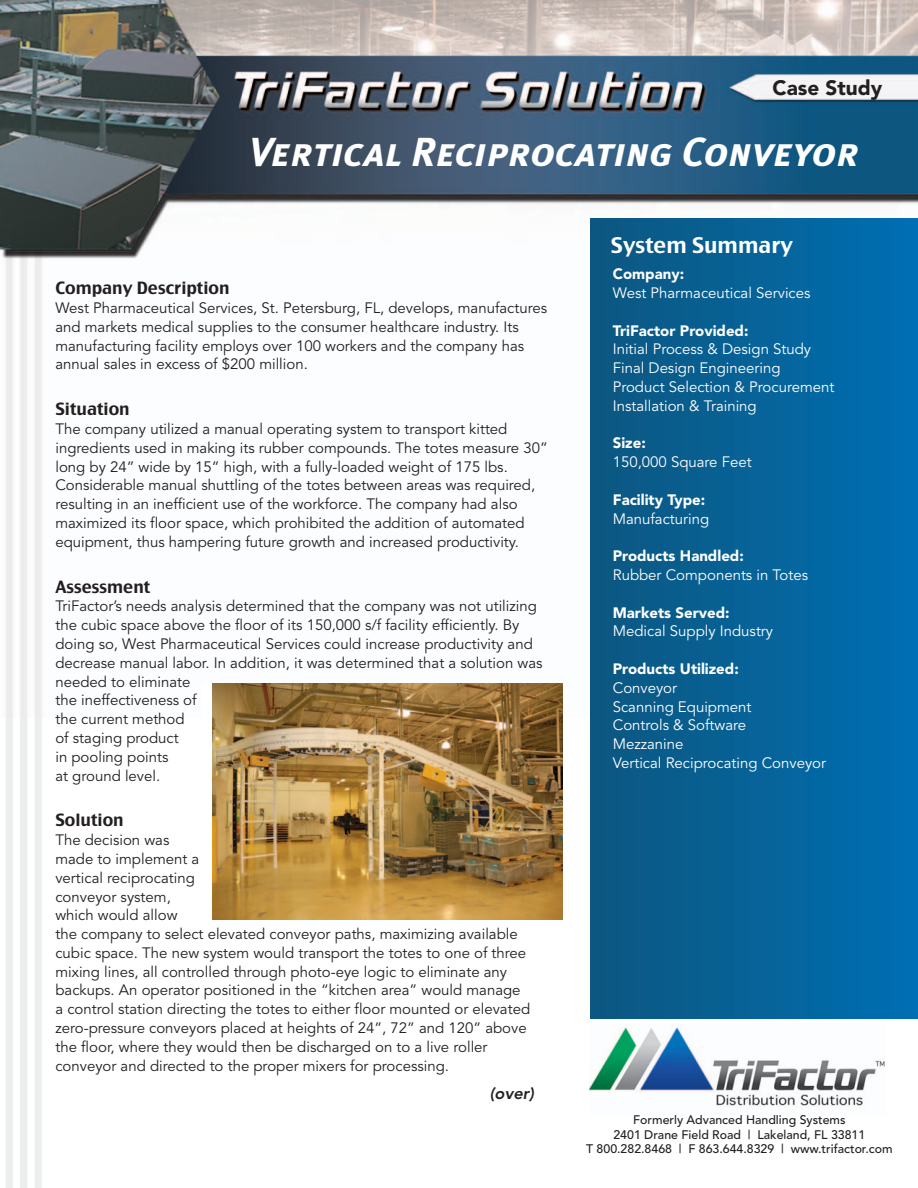
<style>
.page{position:relative;width:918px;height:1188px;background:#fff}
.page>*{position:absolute;margin:0;border:0;box-sizing:border-box;transform-origin:0 0}
.t1{font:italic 40.5px "Meta Plus Bold Caps";color:#fff}
.t2{font:21px "Charcoal CY";color:#fff}
.t3{font:900 20.7px "Avenir";color:#231f20}
.t4{font:16.5px "Charcoal CY";color:#231f20}
.t5{font:800 16.5px "Avenir";color:#231f20}
.t6{font:15px/18.8px "Avenir";color:#231f20}
.t7{font:15px/18.8px "Avenir";color:#fff}
.t8{font:900 15px "Avenir";color:#fff}
.t9{font:500 12.3px/14.5px "Avenir";color:#231f20;text-align:center}
</style>
<div class="page">
<img style="left:0;top:0;width:918px;height:718px">
<img style="left:6px;top:718px;width:912px;height:470px">
<img style="left:589px;top:1024px;width:296px;height:91px">
<div style="left:590px;top:219px;width:328px;height:799px;background:linear-gradient(to right,#0d567f,#006fb3)"></div>
<div style="left:202px;top:683px;width:361px;height:236px;background:#fff"></div>
<img style="left:212px;top:683px;width:351px;height:236px">
<h3 class="t3" style="left:773px;top:79px;width:111px">Case Study</h3>
<h1 class="t1" style="left:249px;top:129px;width:612px">Vertical Reciprocating Conveyor</h1>
<p class="t4" style="left:55px;top:279px;width:176px">Company Description</p>
<p class="t6" style="left:55px;top:300px;width:493px">West Pharmaceutical Services, St. Petersburg, FL, develops, manufactures and markets medical supplies to the consumer healthcare industry. Its manufacturing facility employs over 100 workers and the company has annual sales in excess of $200 million.</p>
<p class="t4" style="left:55px;top:400px;width:76px">Situation</p>
<p class="t6" style="left:55px;top:421px;width:494px">The company utilized a manual operating system to transport kitted ingredients used in making its rubber compounds. The totes measure 30” long by 24” wide by 15” high, with a fully-loaded weight of 175 lbs.<br>Considerable manual shuttling of the totes between areas was required, resulting in an inefficient use of the workforce. The company had also maximized its floor space, which prohibited the addition of automated equipment, thus hampering future growth and increased productivity.</p>
<p class="t4" style="left:55px;top:577px;width:96px">Assessment</p>
<p class="t6" style="left:55px;top:599px;width:489px">TriFactor’s needs analysis determined that the company was not utilizing the cubic space above the floor of its 150,000 s/f facility efficiently. By doing so, West Pharmaceutical Services could increase productivity and decrease manual labor. In addition, it was determined that a solution was needed to eliminate<br>the ineffectiveness of<br>the current method<br>of staging product<br>in pooling points<br>at ground level.</p>
<p class="t4" style="left:55px;top:811px;width:70px">Solution</p>
<p class="t6" style="left:55px;top:832px;width:476px">The decision was<br>made to implement a<br>vertical reciprocating<br>conveyor system,<br>which would allow<br>the company to select elevated conveyor paths, maximizing available cubic space. The new system would transport the totes to one of three mixing lines, all controlled through photo-eye logic to eliminate any backups. An operator positioned in the “kitchen area” would manage a control station directing the totes to either floor mounted or elevated zero-pressure conveyors placed at heights of 24”, 72” and 120” above the floor, where they would then be discharged on to a live roller conveyor and directed to the proper mixers for processing.</p>
<p class="t5" style="left:490px;top:1087px;width:48px">(over)</p>
<h2 class="t2" style="left:611px;top:233px;width:183px">System Summary</h2>
<p class="t8" style="left:613px;top:268px;width:73px">Company:</p>
<p class="t7" style="left:613px;top:285px;width:199px">West Pharmaceutical Services</p>
<p class="t8" style="left:613px;top:324px;width:137px">TriFactor Provided:</p>
<p class="t7" style="left:613px;top:342px;width:223px">Initial Process &amp; Design Study<br>Final Design Engineering<br>Product Selection &amp; Procurement<br>Installation &amp; Training</p>
<p class="t8" style="left:613px;top:437px;width:35px">Size:</p>
<p class="t7" style="left:613px;top:454px;width:140px">150,000 Square Feet</p>
<p class="t8" style="left:613px;top:493px;width:94px">Facility Type:</p>
<p class="t7" style="left:613px;top:511px;width:98px">Manufacturing</p>
<p class="t8" style="left:613px;top:550px;width:133px">Products Handled:</p>
<p class="t7" style="left:613px;top:567px;width:197px">Rubber Components in Totes</p>
<p class="t8" style="left:613px;top:606px;width:118px">Markets Served:</p>
<p class="t7" style="left:613px;top:623px;width:162px">Medical Supply Industry</p>
<p class="t8" style="left:613px;top:663px;width:128px">Products Utilized:</p>
<p class="t7" style="left:613px;top:680px;width:215px">Conveyor<br>Scanning Equipment<br>Controls &amp; Software<br>Mezzanine<br>Vertical Reciprocating Conveyor</p>
<p class="t9" style="left:586px;top:1114px;width:308px">Formerly Advanced Handling Systems<br>2401 Drane Field Road | Lakeland, FL 33811<br>T 800.282.8468 | F 863.644.8329 | www.trifactor.com</p>
</div>
